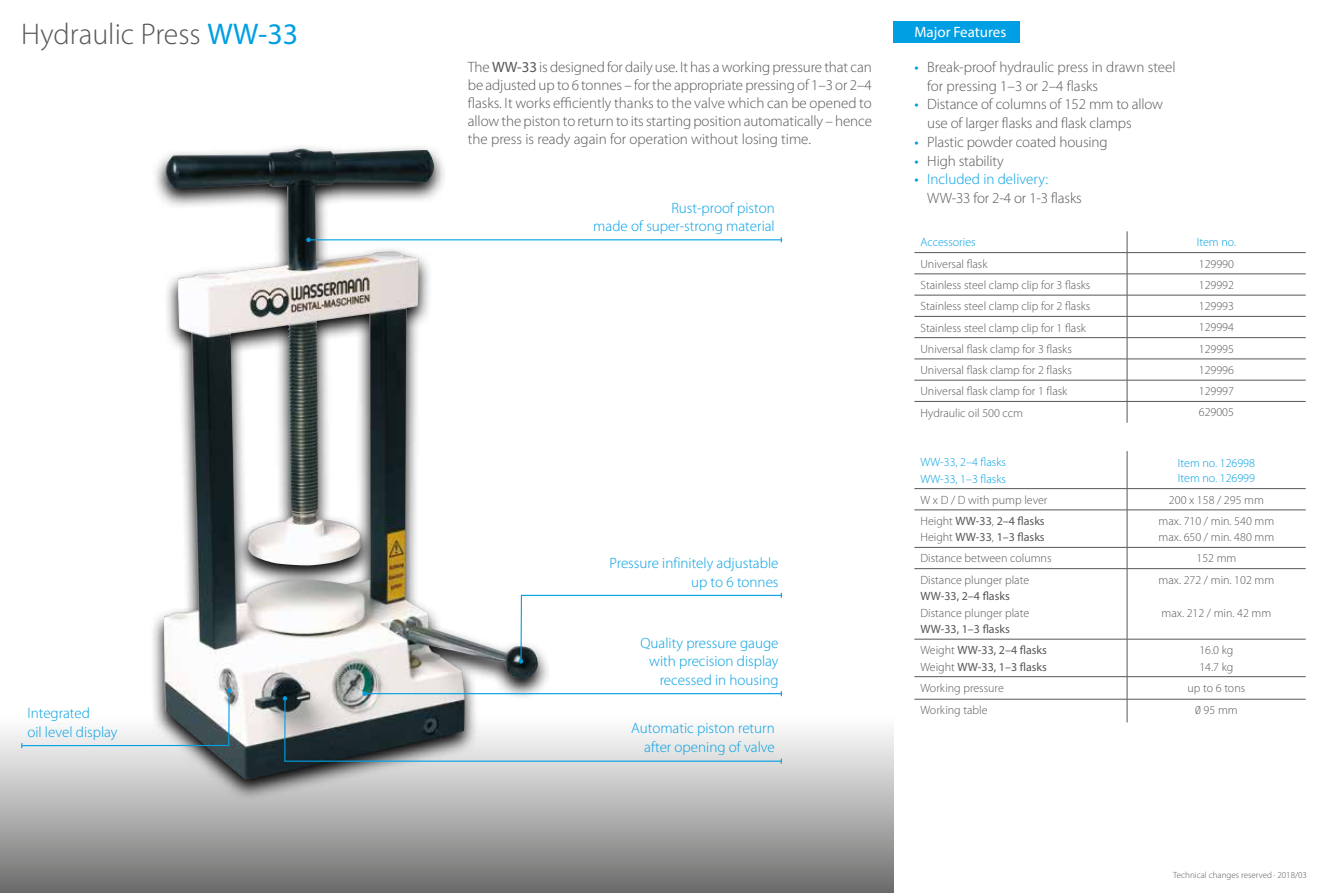
<style>
.page{position:relative;width:1327px;height:893px;background:#fff}
.page>*{position:absolute;margin:0;border:0;box-sizing:border-box;transform-origin:0 0}
.t1{font:300 30px "Myriad Pro";color:#575756}
.t2{font:300 15px/18px "Myriad Pro";letter-spacing:-.01em;color:#575756}
.t3{font:300 15px/18.8px "Myriad Pro";color:#009fe3;text-align:right}
.t4{font:15px "Myriad Pro";color:#fff}
.t5{font:300 12px/16.5px "Myriad Pro";color:#575756}
.t6{font:12px/16.5px "Myriad Pro";color:#575756}
.t7{font:300 12px/16.5px "Myriad Pro";color:#009fe3}
.t8{font:300 9px "Myriad Pro";color:#575756}
.s1{font-weight:400;color:#009fe3}
.s2{font-weight:400}
.s3{color:#009fe3}
.s4{font-weight:300}
</style>
<div class="page">
<div style="left:0;top:680px;width:893px;height:213px;background:linear-gradient(to bottom,#fff,#737372)"></div>
<div style="left:893px;top:21px;width:126px;height:22px;background:#009fe3"></div>
<hr style="left:914px;top:252px;width:213px;height:1px;background:#575756">
<hr style="left:1127px;top:252px;width:178px;height:1px;background:#575756">
<hr style="left:914px;top:274px;width:213px;height:1px;background:#575756">
<hr style="left:1127px;top:274px;width:178px;height:1px;background:#575756">
<hr style="left:914px;top:295px;width:213px;height:1px;background:#575756">
<hr style="left:1127px;top:295px;width:178px;height:1px;background:#575756">
<hr style="left:914px;top:316px;width:213px;height:1px;background:#575756">
<hr style="left:1127px;top:316px;width:178px;height:1px;background:#575756">
<hr style="left:914px;top:337px;width:213px;height:1px;background:#575756">
<hr style="left:1127px;top:337px;width:178px;height:1px;background:#575756">
<hr style="left:914px;top:359px;width:213px;height:1px;background:#575756">
<hr style="left:1127px;top:359px;width:178px;height:1px;background:#575756">
<hr style="left:914px;top:380px;width:213px;height:1px;background:#575756">
<hr style="left:1127px;top:380px;width:178px;height:1px;background:#575756">
<hr style="left:914px;top:401px;width:213px;height:1px;background:#575756">
<hr style="left:1127px;top:401px;width:178px;height:1px;background:#575756">
<svg style="left:1127px;top:231px;width:1px;height:192px"></svg>
<svg style="left:150px;top:146px;width:401px;height:655px"></svg>
<img style="left:164px;top:149px;width:374px;height:631px">
<svg style="left:21px;top:688px;width:210px;height:60px"></svg>
<hr style="left:1127px;top:451px;width:1px;height:37px;background:#575756">
<hr style="left:914px;top:488px;width:213px;height:1px;background:#575756">
<hr style="left:1127px;top:488px;width:178px;height:1px;background:#575756">
<svg style="left:1127px;top:489px;width:1px;height:21px"></svg>
<hr style="left:914px;top:510px;width:213px;height:1px;background:#575756">
<hr style="left:1127px;top:510px;width:178px;height:1px;background:#575756">
<hr style="left:1127px;top:510px;width:1px;height:37px;background:#575756">
<hr style="left:914px;top:547px;width:213px;height:1px;background:#575756">
<hr style="left:1127px;top:547px;width:178px;height:1px;background:#575756">
<svg style="left:1127px;top:548px;width:1px;height:20px"></svg>
<hr style="left:914px;top:568px;width:213px;height:1px;background:#575756">
<hr style="left:1127px;top:568px;width:178px;height:1px;background:#575756">
<hr style="left:1127px;top:569px;width:1px;height:70px;background:#575756">
<hr style="left:914px;top:639px;width:213px;height:1px;background:#575756">
<hr style="left:1127px;top:639px;width:178px;height:1px;background:#575756">
<hr style="left:1127px;top:639px;width:1px;height:37px;background:#575756">
<hr style="left:914px;top:676px;width:213px;height:1px;background:#575756">
<hr style="left:1127px;top:676px;width:178px;height:1px;background:#575756">
<hr style="left:914px;top:699px;width:213px;height:1px;background:#575756">
<hr style="left:1127px;top:699px;width:178px;height:1px;background:#575756">
<svg style="left:1127px;top:677px;width:1px;height:45px"></svg>
<svg style="left:519px;top:593px;width:263px;height:71px"></svg>
<svg style="left:283px;top:691px;width:499px;height:73px"></svg>
<hr style="left:308px;top:239px;width:473px;height:1px;background:#009fe3">
<svg style="left:306px;top:238px;width:5px;height:4px"></svg>
<h1 class="t1" style="left:21px;top:17px;width:278px">Hydraulic Press <span class="s1">WW-33</span></h1>
<p class="t3" style="left:27px;top:704px;width:92px;text-align:left">Integrated<br>oil level display</p>
<p class="t2" style="left:468px;top:58px;width:406px;text-align:justify">The <span class="s2">WW-33</span> is designed for daily use. It has a working pressure that can be adjusted up to 6 tonnes – for the appropriate pressing of 1–3 or 2–4 flasks. It works efficiently thanks to the valve which can be opened to allow the piston to return to its starting position automatically – hence the press is ready again for operation without losing time.</p>
<p class="t3" style="left:593px;top:198px;width:183px">Rust-proof piston<br>made of super-strong material</p>
<p class="t3" style="left:609px;top:554px;width:170px">Pressure infinitely adjustable up to 6 tonnes</p>
<p class="t3" style="left:640px;top:633px;width:140px">Quality pressure gauge with precision display recessed in housing</p>
<p class="t3" style="left:631px;top:719px;width:145px">Automatic piston return after opening of valve</p>
<p class="t4" style="left:914px;top:22px;width:93px">Major Features</p>
<p class="t2" style="left:927px;top:58px;width:250px;line-height:18.8px;text-indent:-13px"><span class="s1">•</span> Break-proof hydraulic press in drawn steel for pressing 1–3 or 2–4 flasks</p>
<p class="t2" style="left:927px;top:95px;width:237px;line-height:18.8px;text-indent:-13px"><span class="s1">•</span> Distance of columns of 152 mm to allow use of larger flasks and flask clamps</p>
<p class="t2" style="left:914px;top:133px;width:195px"><span class="s1">•</span> Plastic powder coated housing</p>
<p class="t2" style="left:914px;top:152px;width:91px"><span class="s1">•</span> High stability</p>
<p class="t2" style="left:927px;top:170px;width:156px;line-height:18.8px;text-indent:-13px"><span class="s1">•</span> <span class="s3">Included in delivery:<br></span>WW-33 for 2-4 or 1-3 flasks</p>
<p class="t7" style="left:920px;top:234px;width:57px">Accessories</p>
<p class="t7" style="left:1196px;top:234px;width:41px">Item no.</p>
<p class="t5" style="left:920px;top:256px;width:69px">Universal flask</p>
<p class="t5" style="left:1199px;top:256px;width:37px">129990</p>
<p class="t5" style="left:920px;top:277px;width:171px">Stainless steel clamp clip for 3 flasks</p>
<p class="t5" style="left:1199px;top:277px;width:37px">129992</p>
<p class="t5" style="left:920px;top:298px;width:171px">Stainless steel clamp clip for 2 flasks</p>
<p class="t5" style="left:1199px;top:298px;width:37px">129993</p>
<p class="t5" style="left:920px;top:319px;width:167px">Stainless steel clamp clip for 1 flask</p>
<p class="t5" style="left:1199px;top:319px;width:37px">129994</p>
<p class="t5" style="left:920px;top:341px;width:153px">Universal flask clamp for 3 flasks</p>
<p class="t5" style="left:1199px;top:341px;width:37px">129995</p>
<p class="t5" style="left:920px;top:362px;width:153px">Universal flask clamp for 2 flasks</p>
<p class="t5" style="left:1199px;top:362px;width:37px">129996</p>
<p class="t5" style="left:920px;top:383px;width:148px">Universal flask clamp for 1 flask</p>
<p class="t5" style="left:1199px;top:383px;width:37px">129997</p>
<p class="t5" style="left:920px;top:404px;width:104px">Hydraulic oil 500 ccm</p>
<p class="t5" style="left:1199px;top:404px;width:37px">629005</p>
<p class="t7" style="left:920px;top:454px;width:87px">WW-33, 2–4 flasks<br>WW-33, 1–3 flasks</p>
<p class="t7" style="left:1177px;top:456px;width:79px;line-height:14.4px">Item no. 126998<br>Item no. 126999</p>
<p class="t5" style="left:920px;top:492px;width:128px">W x D / D with pump lever</p>
<p class="t5" style="left:1169px;top:492px;width:96px">200 x 158 / 295 mm</p>
<p class="t6" style="left:920px;top:512px;width:126px"><span class="s4">Height</span> WW-33<span class="s4">,</span> 2–4 flasks<br><span class="s4">Height</span> WW-33<span class="s4">,</span> 1–3 flasks</p>
<p class="t5" style="left:1158px;top:513px;width:117px">max. 710 / min. 540 mm max. 650 / min. 480 mm</p>
<p class="t5" style="left:920px;top:550px;width:133px">Distance between columns</p>
<p class="t5" style="left:1196px;top:550px;width:41px">152 mm</p>
<p class="t5" style="left:920px;top:572px;width:110px">Distance plunger plate</p>
<p class="t6" style="left:920px;top:588px;width:91px">WW-33, 2–4 flasks</p>
<p class="t5" style="left:920px;top:605px;width:110px">Distance plunger plate</p>
<p class="t6" style="left:920px;top:621px;width:91px">WW-33, 1–3 flasks</p>
<p class="t5" style="left:1158px;top:572px;width:117px">max. 272 / min. 102 mm</p>
<p class="t5" style="left:1161px;top:605px;width:111px">max. 212 / min. 42 mm</p>
<p class="t6" style="left:920px;top:642px;width:128px"><span class="s4">Weight</span> WW-33, 2–4 flasks<br><span class="s4">Weight</span> WW-33, 1–3 flasks</p>
<p class="t5" style="left:1199px;top:642px;width:36px">16.0 kg<br>14.7 kg</p>
<p class="t5" style="left:920px;top:680px;width:85px">Working pressure</p>
<p class="t5" style="left:1187px;top:680px;width:59px">up to 6 tons</p>
<p class="t5" style="left:920px;top:702px;width:69px">Working table</p>
<p class="t5" style="left:1195px;top:702px;width:44px">0 95 mm</p>
<p class="t8" style="left:1173px;top:870px;width:135px">Technical changes reserved · 2018/03</p>
</div>
